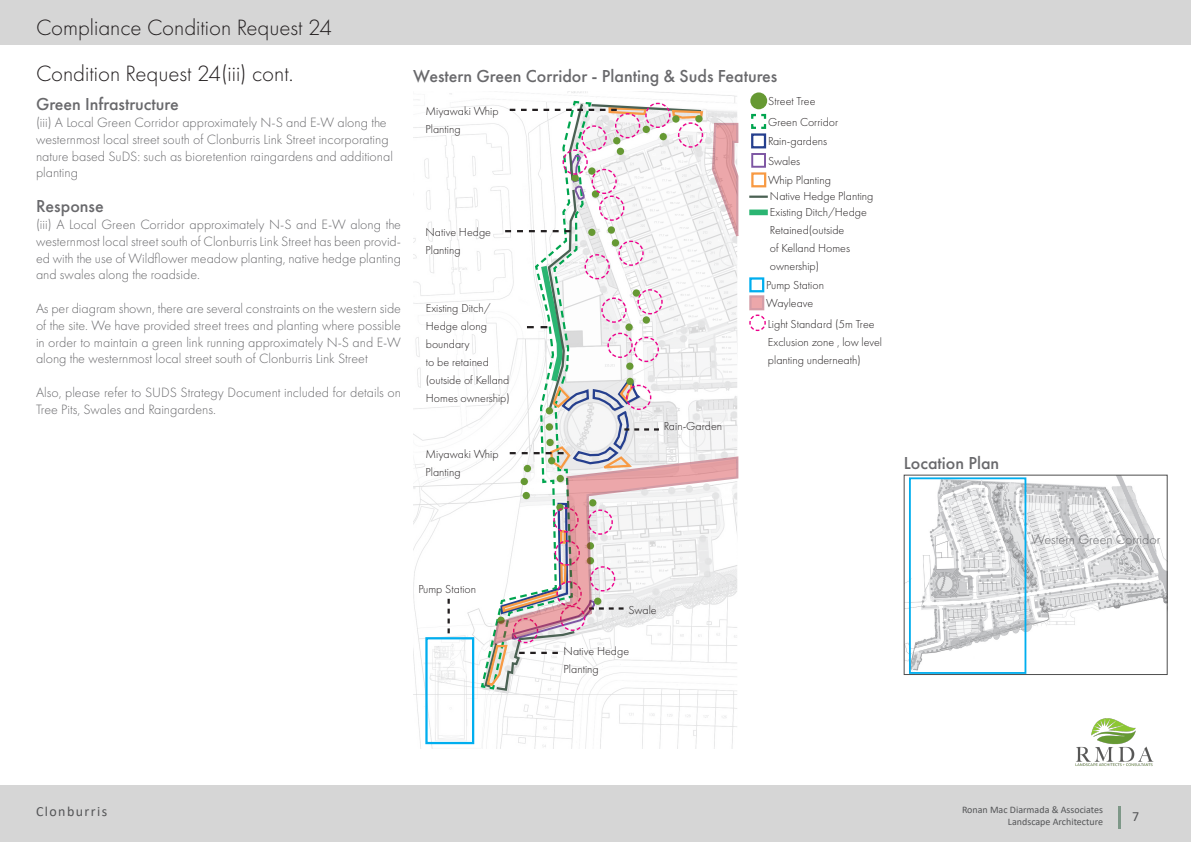
<style>
.page{position:relative;width:1191px;height:842px;background:#fff}
.page>*{position:absolute;margin:0;border:0;box-sizing:border-box;transform-origin:0 0}
.t1{font:300 23px "Futura PT";color:#231f20}
.t2{font:500 18px "Futura PT";color:#69696c}
.t3{font:300 14px/16.8px "Futura PT";color:#69696c}
.t4{font:14px "Calibri";letter-spacing:.1em;color:#545557}
.TOC_header{font:300 12px/18px "Futura PT";color:#231f20}
.t5{font:10px/12px "Calibri";color:#545557;text-align:right}
</style>
<div class="page">
<div style="left:0;top:785px;width:1191px;height:57px;background:#d6d6d6"></div>
<div style="left:0;top:0;width:1191px;height:45px;background:#d6d6d6"></div>
<hr style="left:1117px;top:806px;width:3px;height:22px;background:#7e9888">
<img style="left:413px;top:91px;width:324px;height:657px">
<img style="left:906px;top:477px;width:259px;height:196px">
<img style="left:1075px;top:718px;width:79px;height:48px">
<div style="left:909px;top:477px;width:117px;height:197px;border:2px solid #00aeef"></div>
<svg style="left:751px;top:113px;width:16px;height:16px"></svg>
<div style="left:749px;top:277px;width:15px;height:15px;border:2px solid #00aeef"></div>
<div style="left:425px;top:637px;width:49px;height:107px;border:2px solid #00aeef"></div>
<svg style="left:447px;top:599px;width:3px;height:34px"></svg>
<div style="left:751px;top:133px;width:15px;height:15px;border:2px solid #253f8e"></div>
<div style="left:751px;top:153px;width:15px;height:15px;border:2px solid #7d56a3"></div>
<div style="left:751px;top:172px;width:15px;height:15px;border:2px solid #f89a43"></div>
<svg style="left:749px;top:196px;width:19px;height:2px"></svg>
<div style="left:749px;top:210px;width:19px;height:5px;background:#2bb572"></div>
<svg style="left:480px;top:102px;width:224px;height:590px"></svg>
<svg style="left:749px;top:314px;width:17px;height:18px"></svg>
<svg style="left:492px;top:455px;width:247px;height:191px"></svg>
<svg style="left:711px;top:122px;width:28px;height:115px"></svg>
<svg style="left:749px;top:295px;width:15px;height:15px"></svg>
<div style="left:750px;top:92px;width:17px;height:17px;background:#693;border-radius:50%"></div>
<p class="t1" style="left:36px;top:14px;width:298px">Compliance Condition Request 24</p>
<p class="t1" style="left:36px;top:60px;width:259px">Condition Request 24(iii) cont.</p>
<p class="t2" style="left:36px;top:93px;width:144px">Green Infrastructure</p>
<p class="t3" style="left:36px;top:114px;width:358px">(iii) A Local Green Corridor approximately N-S and E-W along the westernmost local street south of Clonburris Link Street incorporating nature based SuDS: such as bioretention raingardens and additional planting</p>
<p class="t2" style="left:36px;top:195px;width:69px">Response</p>
<p class="t3" style="left:36px;top:216px;width:366px;text-align:justify">(iii) A Local Green Corridor approximately N-S and E-W along the westernmost local street south of Clonburris Link Street has been provid&shy;ed with the use of Wildflower meadow planting, native hedge planting and swales along the roadside.</p>
<p class="t3" style="left:36px;top:300px;width:366px;text-align:justify">As per diagram shown, there are several constraints on the western side of the site. We have provided street trees and planting where possible in order to maintain a green link running approximately N-S and E-W along the westernmost local street south of Clonburris Link Street</p>
<p class="t3" style="left:36px;top:384px;width:366px">Also, please refer to SUDS Strategy Document included for details on<br>Tree Pits, Swales and Raingardens.</p>
<p class="t2" style="left:413px;top:65px;width:366px">Western Green Corridor - Planting &amp; Suds Features</p>
<p class="TOC_header" style="left:425px;top:102px;width:74px">Miyawaki Whip<br>Planting</p>
<p class="TOC_header" style="left:425px;top:223px;width:67px">Native Hedge<br>Planting</p>
<p class="TOC_header" style="left:426px;top:299px;width:66px">Existing Ditch/<br>Hedge along boundary</p>
<p class="TOC_header" style="left:426px;top:353px;width:65px">to be retained</p>
<p class="TOC_header" style="left:426px;top:371px;width:85px">(outside of Kelland<br>Homes ownership)</p>
<p class="TOC_header" style="left:425px;top:445px;width:74px">Miyawaki Whip<br>Planting</p>
<p class="TOC_header" style="left:664px;top:417px;width:60px">Rain-Garden</p>
<p class="TOC_header" style="left:768px;top:93px;width:49px">Street Tree</p>
<p class="TOC_header" style="left:768px;top:113px;width:72px">Green Corridor</p>
<p class="TOC_header" style="left:768px;top:132px;width:61px">Rain-gardens</p>
<p class="TOC_header" style="left:768px;top:152px;width:34px">Swales</p>
<p class="TOC_header" style="left:768px;top:171px;width:64px">Whip Planting</p>
<p class="TOC_header" style="left:770px;top:187px;width:105px">Native Hedge Planting</p>
<p class="TOC_header" style="left:770px;top:203px;width:99px">Existing Ditch/Hedge</p>
<p class="TOC_header" style="left:770px;top:221px;width:82px">Retained(outside of Kelland Homes ownership)</p>
<p class="TOC_header" style="left:766px;top:276px;width:59px">Pump Station</p>
<p class="TOC_header" style="left:766px;top:294px;width:49px">Wayleave</p>
<p class="TOC_header" style="left:768px;top:315px;width:116px">Light Standard (5m Tree<br>Exclusion zone , low level planting underneath)</p>
<p class="t2" style="left:904px;top:452px;width:97px">Location Plan</p>
<p class="TOC_header" style="left:418px;top:580px;width:59px">Pump Station</p>
<p class="TOC_header" style="left:628px;top:601px;width:30px">Swale</p>
<p class="TOC_header" style="left:563px;top:642px;width:67px">Native Hedge<br>Planting</p>
<p class="t3" style="left:1031px;top:531px;width:130px">Western Green Corridor</p>
<p class="t4" style="left:36px;top:802px;width:73px">Clonburris</p>
<p class="t5" style="left:962px;top:804px;width:143px">Ronan Mac Diarmada &amp; Associates<br>Landscape Architecture</p>
<p class="t4" style="left:1132px;top:807px;width:9px">7</p>
</div>
